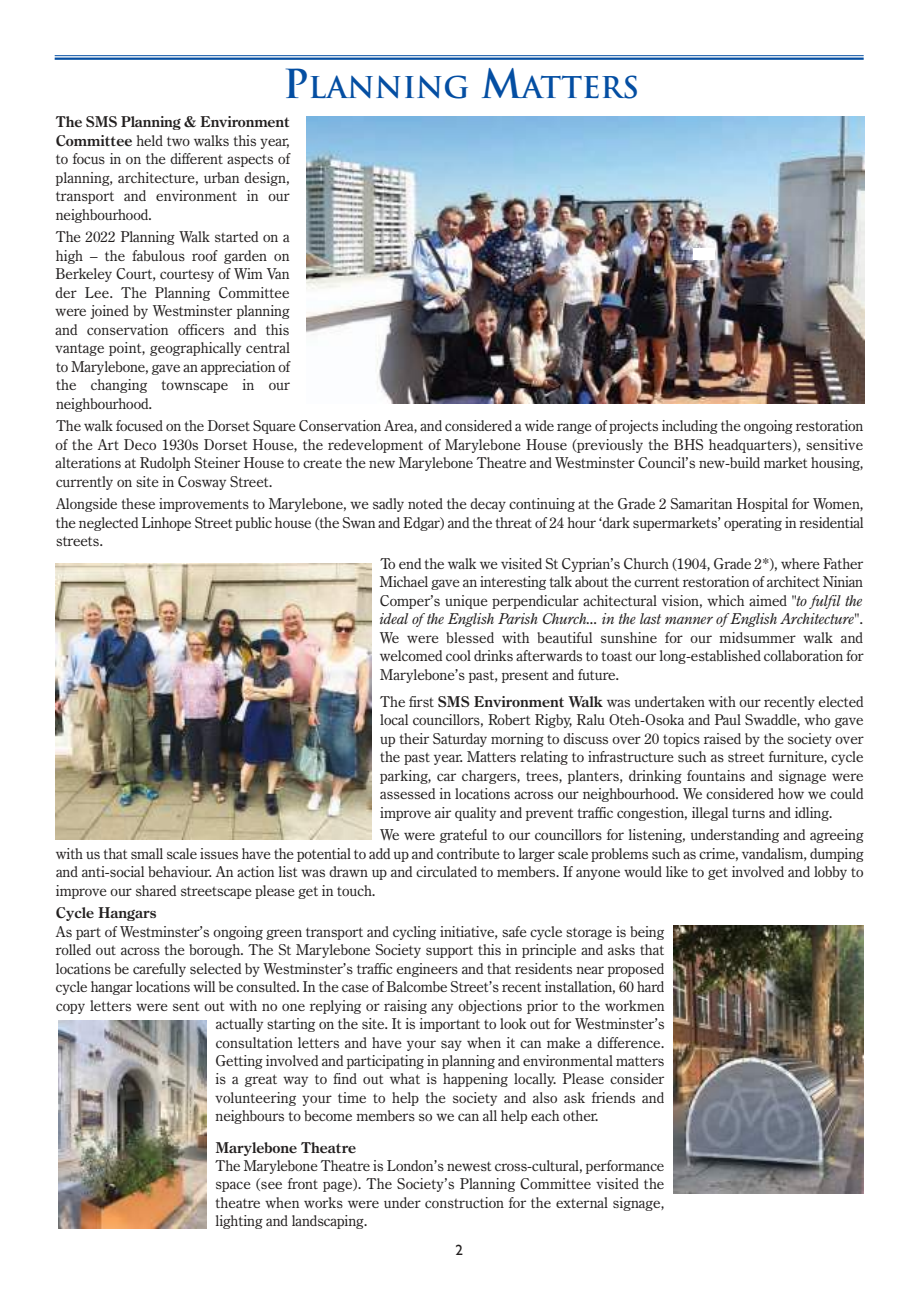
<style>
.page{position:relative;width:919px;height:1289px;background:#fff}
.page>*{position:absolute;margin:0;border:0;box-sizing:border-box;transform-origin:0 0}
.t1{font:700 29.25px "Trajan";color:#044ea2}
.t2{font:15px/18.5px "Century Oldstyle BT";letter-spacing:-.005em;color:#221f1f;text-align:justify}
.t3{font:700 15px "Century Oldstyle BT";letter-spacing:-.005em;color:#221f1f}
.t4{font:15px "Gill Sans";color:#221f1f}
.s1{font-size:39px}
.s2{font-weight:700}
.s3{font-style:italic}
</style>
<div class="page">
<hr style="left:55px;top:55px;width:808px;height:1px;background:#044ea2">
<hr style="left:55px;top:58px;width:808px;height:2px;background:#044ea2">
<img style="left:55px;top:563px;width:316px;height:276px">
<img style="left:306px;top:116px;width:558px;height:287px">
<img style="left:673px;top:925px;width:190px;height:268px">
<img style="left:58px;top:1020px;width:148px;height:207px">
<div style="left:693px;top:248px;width:21px;height:11px;background:#fff"></div>
<h1 class="t1" style="left:283px;top:74px;width:358px"><span class="s1">P</span>LANNING <span class="s1">M</span>ATTERS</h1>
<p class="t2" style="left:56px;top:114px;width:236px"><span class="s2">The SMS Planning &amp; Environment Committee</span> held two walks this year, to focus in on the different aspects of planning, architecture, urban design, transport and environment in our neighbourhood.</p>
<p class="t2" style="left:55px;top:229px;width:236px">The 2022 Planning Walk started on a high – the fabulous roof garden on Berkeley Court, courtesy of Wim Van der Lee. The Planning Committee were joined by Westminster planning and conservation officers and this vantage point, geographically central to Marylebone, gave an appreciation of the changing townscape in our neighbourhood.</p>
<p class="t2" style="left:56px;top:418px;width:809px">The walk focused on the Dorset Square Conservation Area, and considered a wide range of projects including the ongoing restoration of the Art Deco 1930s Dorset House, the redevelopment of Marylebone House (previously the BHS headquarters), sensitive alterations at Rudolph Steiner House to create the new Marylebone Theatre and Westminster Council’s new-build market housing, currently on site in Cosway Street.</p>
<p class="t2" style="left:56px;top:496px;width:809px">Alongside these improvements to Marylebone, we sadly noted the decay continuing at the Grade 2 Samaritan Hospital for Women, the neglected Linhope Street public house (the Swan and Edgar) and the threat of 24 hour ‘dark supermarkets’ operating in residential streets.</p>
<p class="t2" style="left:380px;top:556px;width:485px">To end the walk we visited St Cyprian’s Church (1904, Grade 2*), where Father Michael gave an interesting talk about the current restoration of architect Ninian Comper’s unique perpendicular achitectural vision, which aimed <span class="s3">"to fulfil the ideal of the English Parish Church... in the last manner of English Architecture"</span>.<br>We were blessed with beautiful sunshine for our midsummer walk and welcomed cool drinks afterwards to toast our long-established collaboration for Marylebone’s past, present and future.</p>
<p class="t2" style="left:380px;top:693px;width:485px">The first <span class="s2">SMS Environment Walk</span> was undertaken with our recently elected local councillors, Robert Rigby, Ralu Oteh-Osoka and Paul Swaddle, who gave up their Saturday morning to discuss over 20 topics raised by the society over the past year. Matters relating to infrastructure such as street furniture, cycle parking, car chargers, trees, planters, drinking fountains and signage were assessed in locations across our neighbourhood. We considered how we could improve air quality and prevent traffic congestion, illegal turns and idling.</p>
<p class="t2" style="left:56px;top:827px;width:809px;text-indent:324px">We were grateful to our councillors for listening, understanding and agreeing with us that small scale issues have the potential to add up and contribute to larger scale problems such as crime, vandalism, dumping and anti-social behaviour. An action list was drawn up and circulated to members. If anyone would like to get involved and lobby to improve our shared streetscape please get in touch.</p>
<p class="t3" style="left:56px;top:907px;width:102px">Cycle Hangars</p>
<p class="t2" style="left:56px;top:923px;width:610px">As part of Westminster’s ongoing green transport and cycling initiative, safe cycle storage is being</p>
<p class="t2" style="left:56px;top:942px;width:610px">rolled out across the borough. The St Marylebone Society support this in principle and asks that</p>
<p class="t2" style="left:56px;top:960px;width:610px">locations be carefully selected by Westminster’s traffic engineers and that residents near proposed</p>
<p class="t2" style="left:56px;top:979px;width:610px">cycle hangar locations will be consulted. In the case of Balcombe Street’s recent installation, 60 hard</p>
<p class="t2" style="left:56px;top:997px;width:610px">copy letters were sent out with no one replying or raising any objections prior to the workmen</p>
<p class="t2" style="left:216px;top:1016px;width:450px">actually starting on the site. It is important to look out for Westminster’s</p>
<p class="t2" style="left:216px;top:1034px;width:450px">consultation letters and have your say when it can make a difference.</p>
<p class="t2" style="left:215px;top:1052px;width:450px">Getting involved and participating in planning and environmental matters</p>
<p class="t2" style="left:215px;top:1071px;width:450px">is a great way to find out what is happening locally. Please consider</p>
<p class="t2" style="left:215px;top:1089px;width:450px">volunteering your time to help the society and also ask friends and</p>
<p class="t2" style="left:215px;top:1108px;width:384px">neighbours to become members so we can all help each other.</p>
<p class="t3" style="left:215px;top:1141px;width:142px">Marylebone Theatre</p>
<p class="t2" style="left:215px;top:1157px;width:450px">The Marylebone Theatre is London’s newest cross-cultural, performance space (see front page). The Society’s Planning Committee visited the theatre when works were under construction for the external signage, lighting and landscaping.</p>
<p class="t4" style="left:455px;top:1244px;width:9px">2</p>
</div>
